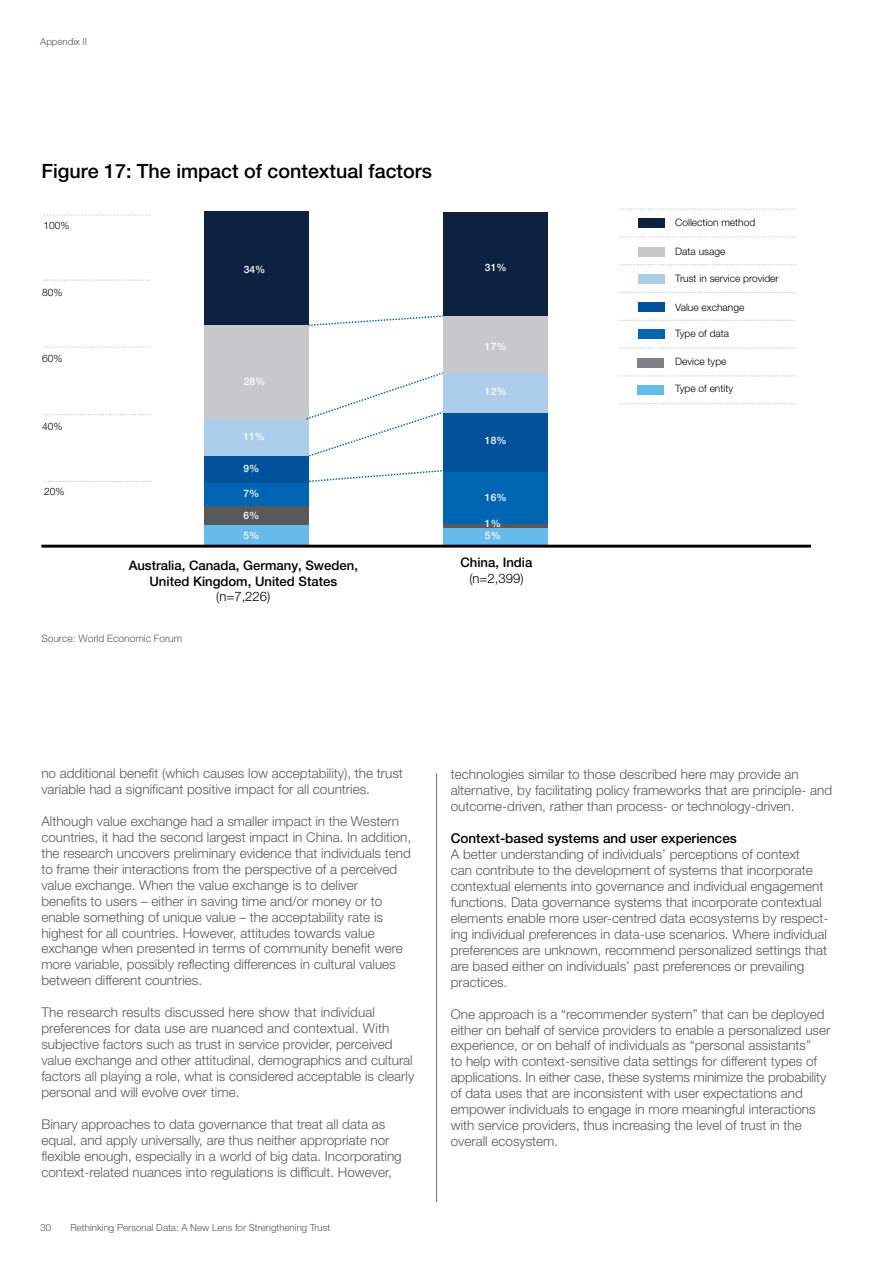
<style>
.page{position:relative;width:893px;height:1263px;background:#fff}
.page>*{position:absolute;margin:0;border:0;box-sizing:border-box;transform-origin:0 0}
.t1{font:500 19.65px "Helvetica Neue LT Std";color:#000}
.t2{font:300 13.5px/15.9px "Helvetica Neue LT Std";color:#58595b}
.t3{font:500 13.5px "Helvetica Neue LT Std";color:#000}
.t4{font:500 13.05px/15.8px "Helvetica Neue LT Std";color:#000;text-align:center}
.t5{font:300 13.05px "Helvetica Neue LT Std";color:#000}
.t6{font:300 10.2px "Helvetica Neue LT Std";color:#000}
.t7{font:500 10.2px "Helvetica Neue LT Std";color:#fff}
.t8{font:300 10.2px "Helvetica Neue LT Std";color:#58595b}
.t9{font:300 9.75px "Helvetica Neue LT Std";color:#58595b}
</style>
<div class="page">
<hr style="left:436px;top:773px;width:1px;height:429px;background:#717073">
<svg style="left:45px;top:481px;width:107px;height:1px"></svg>
<svg style="left:44px;top:414px;width:107px;height:1px"></svg>
<svg style="left:43px;top:347px;width:107px;height:1px"></svg>
<svg style="left:43px;top:280px;width:107px;height:1px"></svg>
<svg style="left:44px;top:215px;width:106px;height:1px"></svg>
<div style="left:443px;top:471px;width:104px;height:53px;background:#0066b3"></div>
<div style="left:204px;top:506px;width:104px;height:20px;background:#58595b"></div>
<div style="left:204px;top:482px;width:104px;height:23px;background:#0066b3"></div>
<div style="left:204px;top:456px;width:104px;height:27px;background:#00539b"></div>
<div style="left:204px;top:325px;width:104px;height:94px;background:#c7c8ca"></div>
<div style="left:204px;top:211px;width:104px;height:114px;background:#0d2240"></div>
<div style="left:204px;top:419px;width:104px;height:37px;background:#adcdec"></div>
<div style="left:204px;top:526px;width:104px;height:20px;background:#65bbe9"></div>
<div style="left:443px;top:526px;width:104px;height:20px;background:#65bbe9"></div>
<hr style="left:443px;top:524px;width:104px;height:3px;background:#58595b">
<div style="left:443px;top:411px;width:104px;height:61px;background:#00539b"></div>
<div style="left:443px;top:372px;width:104px;height:40px;background:#adcdec"></div>
<div style="left:443px;top:316px;width:104px;height:57px;background:#c7c8ca"></div>
<div style="left:443px;top:212px;width:104px;height:104px;background:#0d2240"></div>
<svg style="left:308px;top:314px;width:135px;height:13px"></svg>
<svg style="left:306px;top:469px;width:138px;height:14px"></svg>
<svg style="left:306px;top:371px;width:139px;height:87px"></svg>
<hr style="left:41px;top:545px;width:770px;height:3px;background:#000">
<div style="left:637px;top:385px;width:27px;height:10px;background:#65bbe9"></div>
<div style="left:637px;top:358px;width:27px;height:10px;background:#808285"></div>
<div style="left:638px;top:329px;width:27px;height:10px;background:#0066b3"></div>
<div style="left:638px;top:274px;width:26px;height:10px;background:#adcdec"></div>
<div style="left:638px;top:247px;width:26px;height:10px;background:#c7c8ca"></div>
<div style="left:638px;top:218px;width:27px;height:10px;background:#0d2240"></div>
<div style="left:638px;top:302px;width:26px;height:10px;background:#00539b"></div>
<svg style="left:619px;top:209px;width:176px;height:1px"></svg>
<svg style="left:619px;top:237px;width:176px;height:1px"></svg>
<svg style="left:619px;top:264px;width:176px;height:1px"></svg>
<svg style="left:619px;top:292px;width:176px;height:1px"></svg>
<svg style="left:619px;top:320px;width:176px;height:1px"></svg>
<svg style="left:619px;top:348px;width:176px;height:1px"></svg>
<svg style="left:619px;top:376px;width:176px;height:1px"></svg>
<svg style="left:619px;top:403px;width:176px;height:1px"></svg>
<p class="t9" style="left:40px;top:36px;width:48px">Appendix II</p>
<h1 class="t1" style="left:41px;top:159px;width:392px">Figure 17: The impact of contextual factors</h1>
<p class="t6" style="left:43px;top:219px;width:28px">100%</p>
<p class="t6" style="left:42px;top:286px;width:22px">80%</p>
<p class="t6" style="left:42px;top:353px;width:22px">60%</p>
<p class="t6" style="left:42px;top:420px;width:22px">40%</p>
<p class="t6" style="left:44px;top:485px;width:22px">20%</p>
<p class="t7" style="left:244px;top:263px;width:23px">34%</p>
<p class="t7" style="left:244px;top:376px;width:23px">28%</p>
<p class="t7" style="left:243px;top:431px;width:23px">11%</p>
<p class="t7" style="left:243px;top:462px;width:17px">9%</p>
<p class="t7" style="left:243px;top:487px;width:17px">7%</p>
<p class="t7" style="left:243px;top:509px;width:17px">6%</p>
<p class="t7" style="left:243px;top:529px;width:17px">5%</p>
<p class="t4" style="left:129px;top:557px;width:231px">Australia, Canada, Germany, Sweden,<br>United Kingdom, United States</p>
<p class="t5" style="left:216px;top:589px;width:56px">(n=7,226)</p>
<p class="t8" style="left:41px;top:632px;width:142px">Source: World Economic Forum</p>
<p class="t7" style="left:485px;top:261px;width:23px">31%</p>
<p class="t7" style="left:485px;top:340px;width:23px">17%</p>
<p class="t7" style="left:485px;top:385px;width:23px">12%</p>
<p class="t7" style="left:485px;top:435px;width:23px">18%</p>
<p class="t7" style="left:485px;top:491px;width:23px">16%</p>
<p class="t7" style="left:485px;top:517px;width:17px">1%</p>
<p class="t7" style="left:485px;top:529px;width:17px">5%</p>
<p class="t4" style="left:460px;top:554px;width:73px">China, India</p>
<p class="t5" style="left:469px;top:570px;width:56px">(n=2,399)</p>
<p class="t6" style="left:675px;top:216px;width:81px">Collection method</p>
<p class="t6" style="left:675px;top:245px;width:52px">Data usage</p>
<p class="t6" style="left:675px;top:272px;width:105px">Trust in service provider</p>
<p class="t6" style="left:675px;top:301px;width:71px">Value exchange</p>
<p class="t6" style="left:675px;top:327px;width:55px">Type of data</p>
<p class="t6" style="left:675px;top:355px;width:53px">Device type</p>
<p class="t6" style="left:675px;top:382px;width:59px">Type of entity</p>
<p class="t2" style="left:41px;top:765px;width:363px">no additional benefit (which causes low acceptability), the trust variable had a significant positive impact for all countries.</p>
<p class="t2" style="left:41px;top:813px;width:371px">Although value exchange had a smaller impact in the Western countries, it had the second largest impact in China. In addition, the research uncovers preliminary evidence that individuals tend to frame their interactions from the perspective of a perceived value exchange. When the value exchange is to deliver<br>benefits to users – either in saving time and/or money or to enable something of unique value – the acceptability rate is highest for all countries. However, attitudes towards value exchange when presented in terms of community benefit were more variable, possibly reflecting differences in cultural values between different countries.</p>
<p class="t2" style="left:41px;top:1004px;width:374px">The research results discussed here show that individual preferences for data use are nuanced and contextual. With subjective factors such as trust in service provider, perceived value exchange and other attitudinal, demographics and cultural factors all playing a role, what is considered acceptable is clearly personal and will evolve over time.</p>
<p class="t2" style="left:41px;top:1116px;width:362px">Binary approaches to data governance that treat all data as equal, and apply universally, are thus neither appropriate nor flexible enough, especially in a world of big data. Incorporating context-related nuances into regulations is difficult. However,</p>
<p class="t9" style="left:40px;top:1222px;width:12px">30</p>
<p class="t9" style="left:70px;top:1222px;width:262px">Rethinking Personal Data: A New Lens for Strengthening Trust</p>
<p class="t2" style="left:451px;top:766px;width:383px">technologies similar to those described here may provide an alternative, by facilitating policy frameworks that are principle- and outcome-driven, rather than process- or technology-driven.</p>
<p class="t3" style="left:451px;top:830px;width:288px">Context-based systems and user experiences</p>
<p class="t2" style="left:451px;top:846px;width:379px">A better understanding of individuals’ perceptions of context<br>can contribute to the development of systems that incorporate contextual elements into governance and individual engagement functions. Data governance systems that incorporate contextual elements enable more user-centred data ecosystems by respect&shy;ing individual preferences in data-use scenarios. Where individual preferences are unknown, recommend personalized settings that are based either on individuals’ past preferences or prevailing practices.</p>
<p class="t2" style="left:451px;top:1005px;width:381px">One approach is a “recommender system” that can be deployed either on behalf of service providers to enable a personalized user experience, or on behalf of individuals as “personal assistants”<br>to help with context-sensitive data settings for different types of applications. In either case, these systems minimize the probability of data uses that are inconsistent with user expectations and empower individuals to engage in more meaningful interactions with service providers, thus increasing the level of trust in the overall ecosystem.</p>
</div>
